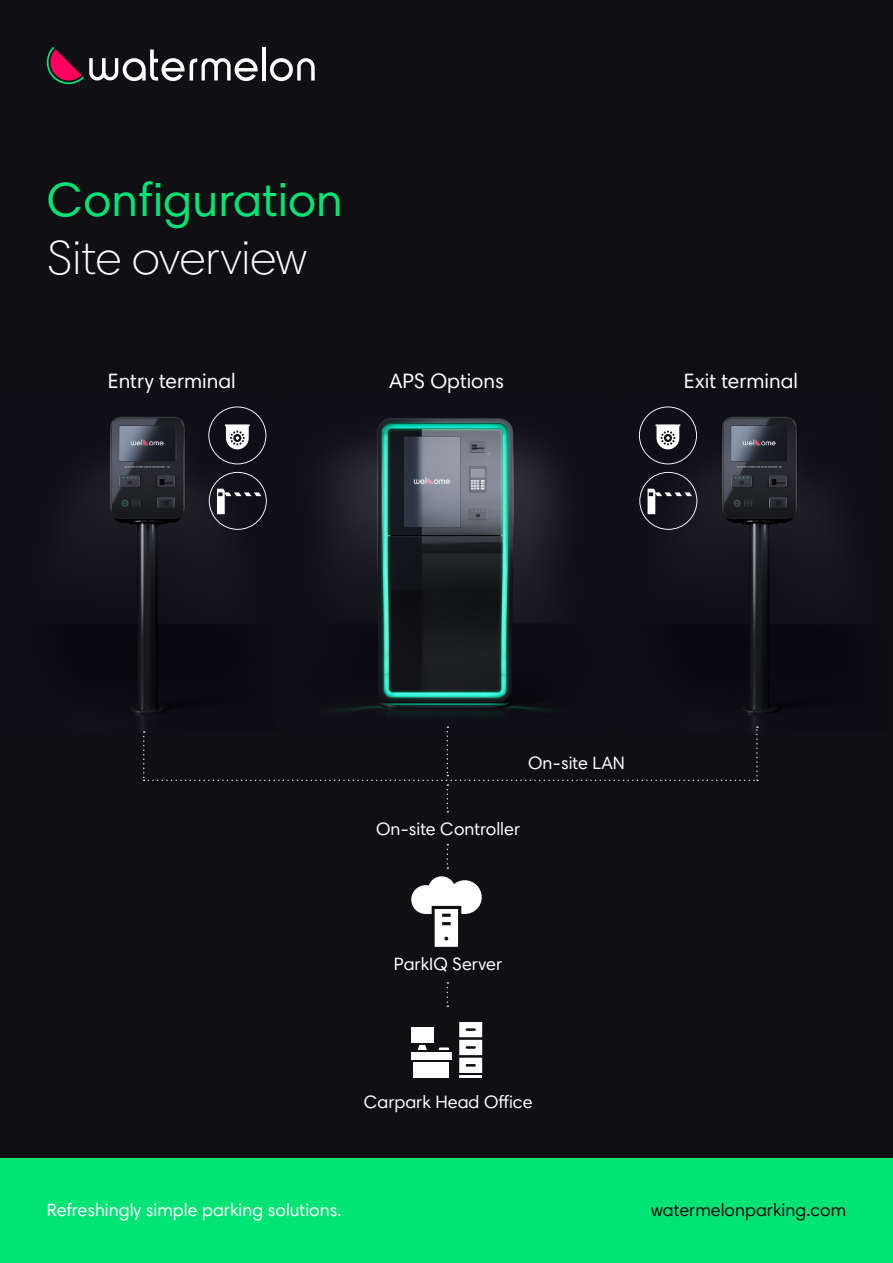
<style>
.page{position:relative;width:893px;height:1263px;background:#fff}
.page>*{position:absolute;margin:0;border:0;box-sizing:border-box;transform-origin:0 0}
.t1{font:48px/57.6px "Harmonia Sans Std";color:#00e375}
.t2{font:21px "Harmonia Sans Std";color:#fff}
.t3{font:18px "Harmonia Sans Std";color:#fff}
.t4{font:18px "Harmonia Sans Std";color:#0f0f14}
.s1{font-weight:300;color:#fff}
</style>
<div class="page">
<div style="left:0;top:0;width:893px;height:1158px;background:#0f0f14"></div>
<img style="left:638px;top:416px;width:199px;height:312px">
<hr style="left:262px;top:47px;width:4px;height:34px;background:#fff">
<svg style="left:270px;top:58px;width:45px;height:23px"></svg>
<svg style="left:46px;top:47px;width:212px;height:37px"></svg>
<div style="left:0;top:1158px;width:893px;height:105px;background:#00e375"></div>
<img style="left:68px;top:416px;width:199px;height:316px">
<img style="left:322px;top:418px;width:243px;height:297px">
<svg style="left:209px;top:472px;width:58px;height:58px"></svg>
<svg style="left:208px;top:406px;width:58px;height:58px"></svg>
<svg style="left:639px;top:472px;width:58px;height:58px"></svg>
<svg style="left:639px;top:406px;width:58px;height:58px"></svg>
<svg style="left:411px;top:876px;width:71px;height:71px"></svg>
<svg style="left:447px;top:844px;width:1px;height:25px"></svg>
<svg style="left:439px;top:1047px;width:10px;height:3px"></svg>
<div style="left:411px;top:1027px;width:23px;height:15px;background:#fff"></div>
<svg style="left:418px;top:1045px;width:9px;height:5px"></svg>
<div style="left:413px;top:1063px;width:36px;height:15px;background:#fff"></div>
<div style="left:411px;top:1052px;width:41px;height:8px;background:#fff"></div>
<hr style="left:459px;top:1075px;width:23px;height:3px;background:#fff">
<svg style="left:459px;top:1022px;width:23px;height:51px"></svg>
<svg style="left:447px;top:982px;width:1px;height:25px"></svg>
<svg style="left:143px;top:726px;width:615px;height:86px"></svg>
<p class="t1" style="left:47px;top:171px;width:298px">Configuration<br><span class="s1">Site overview</span></p>
<p class="t2" style="left:108px;top:368px;width:129px">Entry terminal</p>
<p class="t2" style="left:389px;top:368px;width:116px">APS Options</p>
<p class="t2" style="left:684px;top:368px;width:116px">Exit terminal</p>
<p class="t3" style="left:528px;top:752px;width:98px">On-site LAN</p>
<p class="t3" style="left:376px;top:817px;width:146px">On-site Controller</p>
<p class="t3" style="left:394px;top:952px;width:110px">ParkIQ Server</p>
<p class="t3" style="left:364px;top:1091px;width:170px">Carpark Head Office</p>
<p class="t3" style="left:47px;top:1199px;width:296px">Refreshingly simple parking solutions.</p>
<p class="t4" style="left:651px;top:1199px;width:197px">watermelonparking.com</p>
</div>
